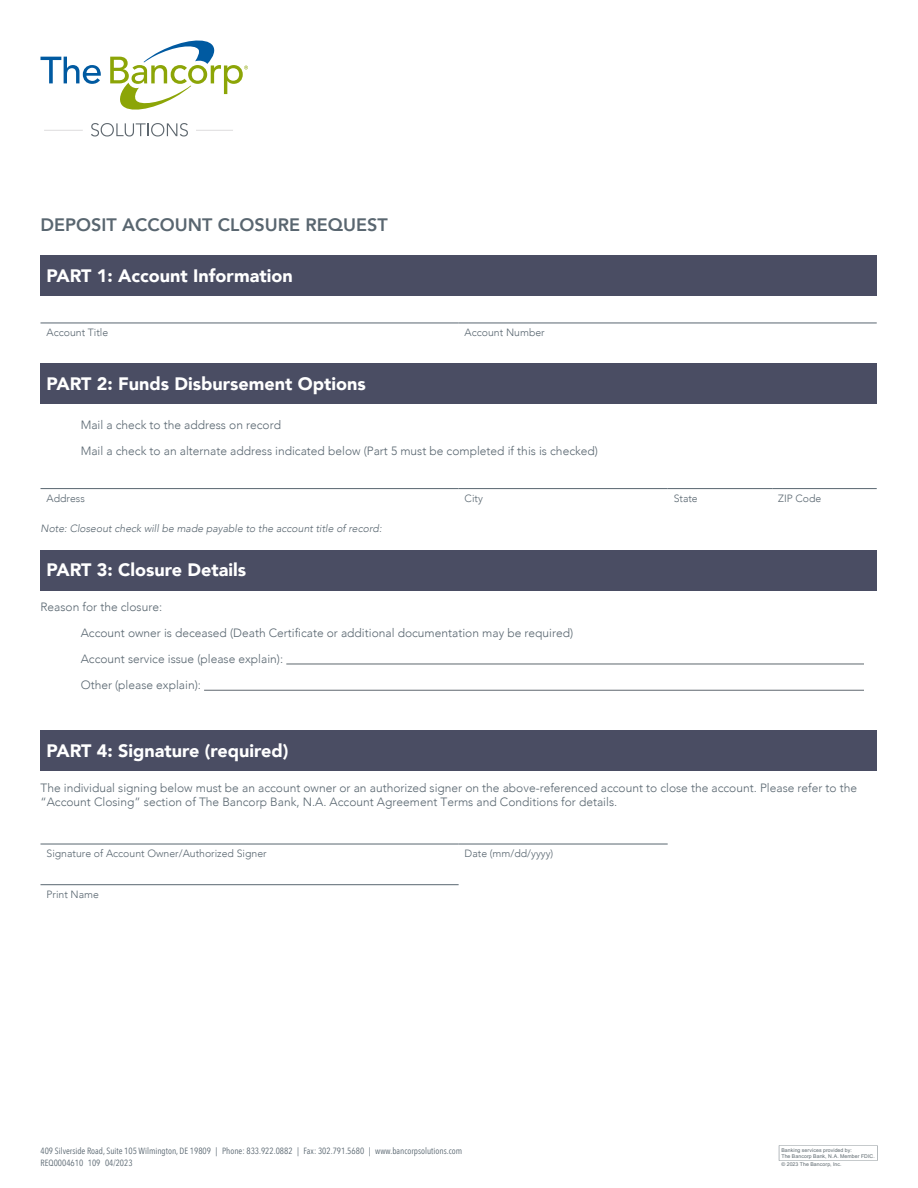
<style>
.page{position:relative;width:918px;height:1188px;background:#fff}
.page>*{position:absolute;margin:0;border:0;box-sizing:border-box;transform-origin:0 0}
.t1{font:900 18px "Avenir";color:#fff}
.t2{font:800 18px "Avenir";color:#596670}
.t3{font:300 12px/26px "Avenir";color:#596670}
.t4{font:300 10.5px "Avenir";color:#596670}
.t5{font:italic 300 10.5px "Avenir";color:#596670}
.t6{font:9px/12px "Avenir Next Condensed";color:#596670}
.t7{font:5.25px/5.8px "Arial";letter-spacing:.015em;color:#5c676d}
</style>
<div class="page">
<svg style="left:779px;top:1145px;width:99px;height:16px"></svg>
<div style="left:40px;top:255px;width:837px;height:41px;background:#4a4d63"></div>
<hr style="left:459px;top:323px;width:418px;height:1px;background:#596670">
<hr style="left:40px;top:323px;width:419px;height:1px;background:#596670">
<div style="left:40px;top:363px;width:837px;height:41px;background:#4a4d63"></div>
<hr style="left:40px;top:488px;width:419px;height:1px;background:#596670">
<hr style="left:459px;top:488px;width:209px;height:1px;background:#596670">
<hr style="left:668px;top:488px;width:104px;height:1px;background:#596670">
<hr style="left:772px;top:488px;width:105px;height:1px;background:#596670">
<div style="left:40px;top:550px;width:837px;height:40px;background:#4a4d63"></div>
<hr style="left:286px;top:664px;width:578px;height:1px;background:#5e676e">
<hr style="left:204px;top:690px;width:660px;height:1px;background:#5e676e">
<div style="left:40px;top:730px;width:837px;height:41px;background:#4a4d63"></div>
<hr style="left:40px;top:884px;width:419px;height:1px;background:#596670">
<hr style="left:459px;top:844px;width:209px;height:1px;background:#596670">
<hr style="left:40px;top:844px;width:419px;height:1px;background:#596670">
<svg style="left:91px;top:123px;width:97px;height:14px"></svg>
<hr style="left:196px;top:130px;width:37px;height:1px;background:#dddcdd">
<hr style="left:44px;top:130px;width:39px;height:1px;background:#dddcdd">
<svg style="left:40px;top:57px;width:61px;height:27px"></svg>
<svg style="left:110px;top:40px;width:138px;height:70px"></svg>
<h1 class="t2" style="left:40px;top:210px;width:349px">DEPOSIT ACCOUNT CLOSURE REQUEST</h1>
<h1 class="t1" style="left:47px;top:260px;width:248px">PART 1: Account Information</h1>
<p class="t4" style="left:47px;top:326px;width:63px">Account Title</p>
<p class="t4" style="left:465px;top:326px;width:82px">Account Number</p>
<h1 class="t1" style="left:47px;top:368px;width:321px">PART 2: Funds Disbursement Options</h1>
<p class="t3" style="left:81px;top:413px;width:519px;line-height:25.3px">Mail a check to the address on record<br>Mail a check to an alternate address indicated below (Part 5 must be completed if this is checked)</p>
<p class="t4" style="left:47px;top:492px;width:40px">Address</p>
<p class="t4" style="left:465px;top:492px;width:20px">City</p>
<p class="t4" style="left:674px;top:492px;width:26px">State</p>
<p class="t4" style="left:778px;top:492px;width:45px">ZIP Code</p>
<p class="t5" style="left:40px;top:522px;width:343px">Note: Closeout check will be made payable to the account title of record:</p>
<h1 class="t1" style="left:47px;top:555px;width:201px">PART 3: Closure Details</h1>
<p class="t3" style="left:81px;top:594px;width:494px;text-indent:-40px">Reason for the closure:<br>Account owner is deceased (Death Certificate or additional documentation may be required)<br>Account service issue (please explain):<br>Other (please explain):</p>
<h1 class="t1" style="left:47px;top:735px;width:243px">PART 4: Signature (required)</h1>
<p class="t3" style="left:40px;top:781px;width:818px;line-height:14.4px">The individual signing below must be an account owner or an authorized signer on the above-referenced account to close the account. Please refer to the “Account Closing” section of The Bancorp Bank, N.A. Account Agreement Terms and Conditions for details.</p>
<p class="t4" style="left:47px;top:847px;width:222px">Signature of Account Owner/Authorized Signer</p>
<p class="t4" style="left:465px;top:847px;width:90px">Date (mm/dd/yyyy)</p>
<p class="t4" style="left:47px;top:888px;width:54px">Print Name</p>
<p class="t6" style="left:40px;top:1144px;width:423px">409 Silverside Road, Suite 105 Wilmington, DE 19809 | Phone: 833.922.0882 | Fax: 302.791.5680 | www.bancorpsolutions.com<br>REQ0004610 109 04/2023</p>
<p class="t7" style="left:781px;top:1147px;width:95px">Banking services provided by:<br>The Bancorp Bank, N.A. Member FDIC.</p>
<p class="t7" style="left:781px;top:1162px;width:62px">© 2023 The Bancorp, Inc.</p>
</div>
